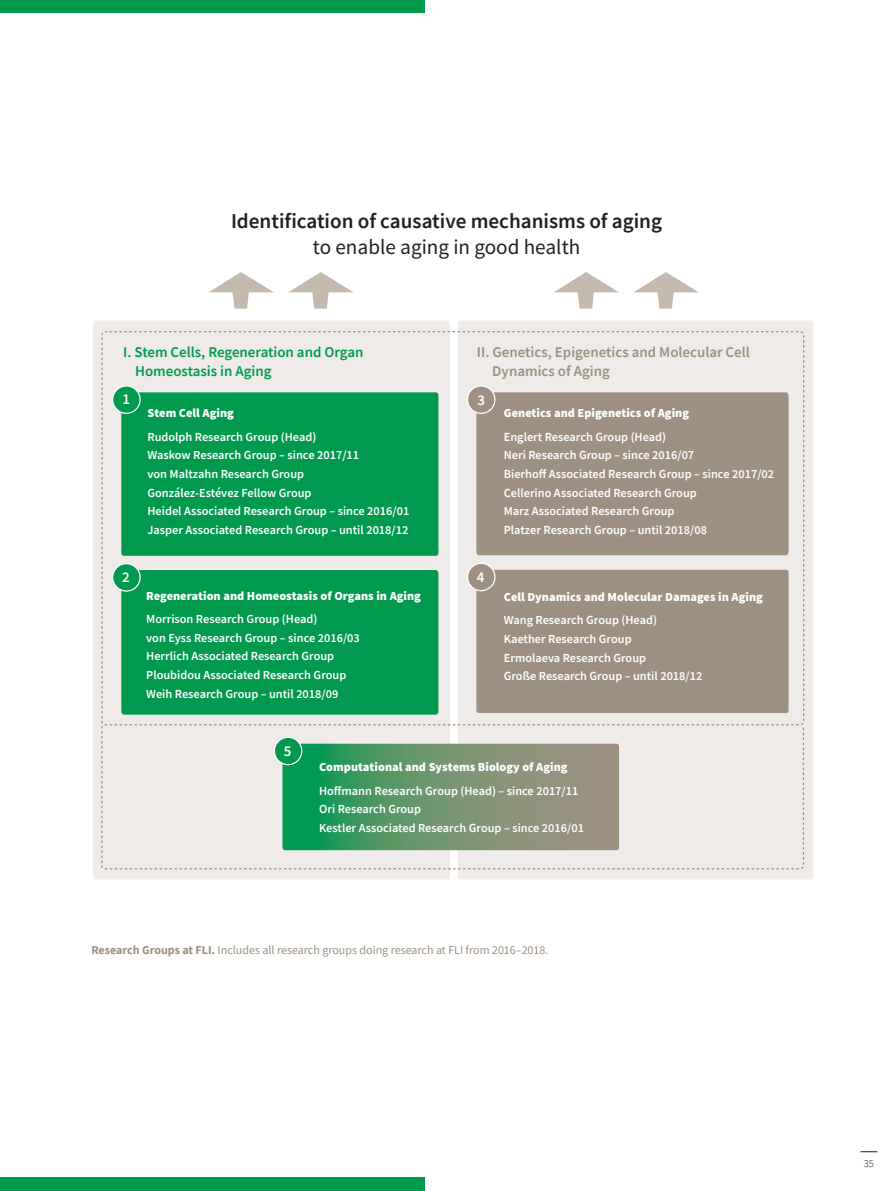
<style>
.page{position:relative;width:893px;height:1191px;background:#fff}
.page>*{position:absolute;margin:0;border:0;box-sizing:border-box;transform-origin:0 0}
.t1{font:600 21.15px/26.1px "Source Sans Pro";color:#231f20;text-align:center}
.t2{font:600 14.85px/18.6px "Source Sans Pro";color:#9e9080}
.t3{font:600 14.85px/18.6px "Source Sans Pro";color:#00994e}
.t4{font:600 14.85px "Source Sans Pro";color:#fff}
.t5{font:600 12.3px/18.6px "Source Sans Pro";color:#fff}
.t6{font:900 12.3px/23.7px "Source Sans Pro";color:#fff}
.Figure{font:12px "Source Sans Pro";color:#9e9080}
.t7{font:300 10.5px "Source Sans Pro";color:#231f20}
.s1{font-weight:400}
.s2{font-weight:900}
.s3{font-weight:600}
.s4{font-weight:700}
</style>
<div class="page">
<svg style="left:860px;top:1151px;width:17px;height:1px"></svg>
<div style="left:0;top:0;width:425px;height:13px;background:#00994e"></div>
<div style="left:458px;top:320px;width:355px;height:559px;background:#eeebe8"></div>
<div style="left:93px;top:320px;width:357px;height:559px;background:#eeebe8"></div>
<svg style="left:101px;top:330px;width:704px;height:395px;background:#ece9e6"></svg>
<div style="left:101px;top:725px;width:704px;height:145px;background:#eeebe8"></div>
<div style="left:121px;top:392px;width:317px;height:164px;background:#00994e;border-radius:2px"></div>
<div style="left:476px;top:392px;width:312px;height:163px;background:#9e9080"></div>
<svg style="left:209px;top:272px;width:65px;height:37px"></svg>
<svg style="left:288px;top:272px;width:66px;height:37px"></svg>
<svg style="left:554px;top:272px;width:65px;height:37px"></svg>
<svg style="left:634px;top:272px;width:65px;height:37px"></svg>
<div style="left:113px;top:386px;width:27px;height:27px;background:#00994e;border-radius:50%"></div>
<div style="left:112px;top:385px;width:29px;height:29px;border:1px solid #fff;border-radius:50%"></div>
<div style="left:467px;top:386px;width:28px;height:27px;background:#9e9080;border-radius:50%"></div>
<div style="left:467px;top:385px;width:28px;height:29px;border:1px solid #fff;border-radius:50%"></div>
<div style="left:476px;top:570px;width:312px;height:143px;background:#9e9080;border-radius:2px"></div>
<svg style="left:282px;top:743px;width:337px;height:107px;background:#67956e"></svg>
<div style="left:274px;top:737px;width:28px;height:27px;background:#00994e;border-radius:50%"></div>
<div style="left:274px;top:736px;width:28px;height:29px;border:1px solid #fff;border-radius:50%"></div>
<div style="left:467px;top:563px;width:28px;height:27px;background:#9e9080;border-radius:50%"></div>
<div style="left:467px;top:562px;width:28px;height:29px;border:1px solid #fff;border-radius:50%"></div>
<div style="left:121px;top:570px;width:317px;height:144px;background:#00994e"></div>
<div style="left:113px;top:563px;width:27px;height:28px;background:#00994e;border-radius:50%"></div>
<div style="left:112px;top:563px;width:29px;height:28px;border:1px solid #fff;border-radius:50%"></div>
<div style="left:0;top:1177px;width:425px;height:14px;background:#00994e"></div>
<p class="t1" style="left:231px;top:208px;width:433px">Identification of causative mechanisms of aging <span class="s1">to enable aging in good health</span></p>
<p class="t3" style="left:135px;top:342px;width:230px;text-indent:-12px">I. Stem Cells, Regeneration and Organ<br>Homeostasis in Aging</p>
<p class="t4" style="left:123px;top:390px;width:9px">1</p>
<p class="t4" style="left:477px;top:390px;width:9px">3</p>
<p class="t2" style="left:492px;top:342px;width:259px;text-indent:-15px">II. Genetics, Epigenetics and Molecular Cell<br>Dynamics of Aging</p>
<p class="t5" style="left:147px;top:401px;width:170px;line-height:23.7px"><span class="s2">Stem Cell Aging<br></span>Rudolph Research Group (Head)</p>
<p class="t5" style="left:147px;top:446px;width:263px">Waskow Research Group – since 2017/11<br>von Maltzahn Research Group<br>González-Estévez Fellow Group<br>Heidel Associated Research Group – since 2016/01<br>Jasper Associated Research Group – until 2018/12</p>
<p class="t4" style="left:122px;top:567px;width:9px">2</p>
<p class="t4" style="left:477px;top:567px;width:9px">4</p>
<p class="t6" style="left:146px;top:584px;width:276px">Regeneration and Homeostasis of Organs in Aging<br><span class="s3">Morrison Research Group (Head)</span></p>
<p class="t5" style="left:146px;top:628px;width:215px">von Eyss Research Group – since 2016/03<br>Herrlich Associated Research Group Ploubidou Associated Research Group Weih Research Group – until 2018/09</p>
<p class="t4" style="left:284px;top:741px;width:9px">5</p>
<p class="t6" style="left:504px;top:402px;width:187px">Genetics and Epigenetics of Aging<br><span class="s3">Englert Research Group (Head)</span></p>
<p class="t5" style="left:504px;top:446px;width:272px">Neri Research Group – since 2016/07<br>Bierhoff Associated Research Group – since 2017/02<br>Cellerino Associated Research Group<br>Marz Associated Research Group<br>Platzer Research Group – until 2018/08</p>
<p class="t6" style="left:504px;top:585px;width:261px">Cell Dynamics and Molecular Damages in Aging<br><span class="s3">Wang Research Group (Head)</span></p>
<p class="t5" style="left:504px;top:629px;width:200px">Kaether Research Group<br>Ermolaeva Research Group<br>Große Research Group – until 2018/12</p>
<p class="t5" style="left:319px;top:755px;width:261px;line-height:23.7px"><span class="s2">Computational and Systems Biology of Aging<br></span>Hoffmann Research Group (Head) – since 2017/11</p>
<p class="t5" style="left:319px;top:799px;width:266px">Ori Research Group<br>Kestler Associated Research Group – since 2016/01</p>
<p class="Figure" style="left:91px;top:942px;width:459px"><span class="s4">Research Groups at FLI.</span> Includes all research groups doing research at FLI from 2016–2018.</p>
<p class="t7" style="left:864px;top:1157px;width:12px">35</p>
</div>
